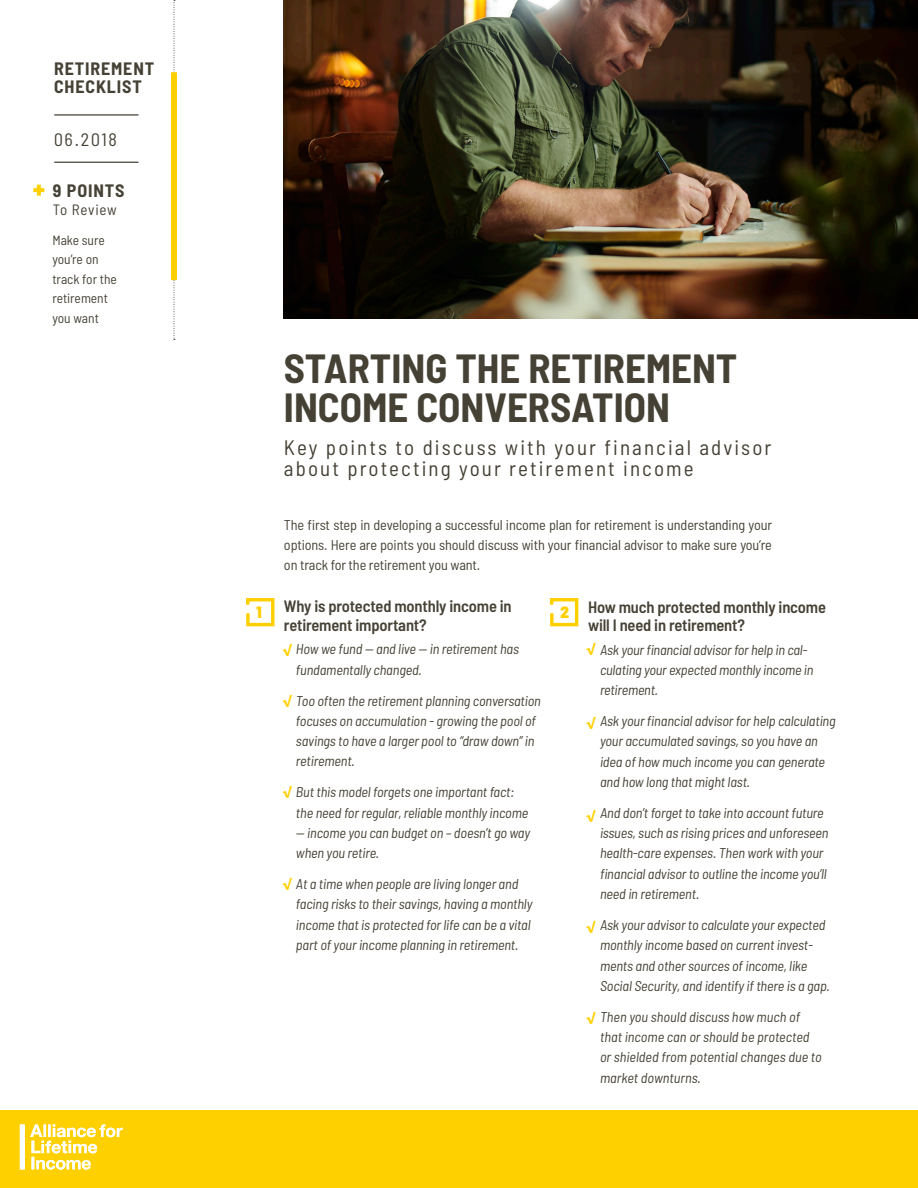
<style>
.page{position:relative;width:918px;height:1188px;background:#fff}
.page>*{position:absolute;margin:0;border:0;box-sizing:border-box;transform-origin:0 0}
.t1{font:700 semi-condensed 40.8px/39.6px "Barlow";color:#454135}
.t2{font:semi-condensed 21px/21px "Barlow";letter-spacing:.1em;color:#454135}
.t3{font:700 semi-condensed 18px "Barlow";letter-spacing:.05em;color:#454135}
.t4{font:semi-condensed 18px "Barlow";letter-spacing:.1em;color:#454135}
.t5{font:600 semi-condensed 16.5px/18.8px "Barlow";letter-spacing:-.01em;color:#454135}
.t6{font:900 semi-condensed 16.5px "Barlow";color:#ffd000}
.t7{font:semi-condensed 15px "Barlow";letter-spacing:.045em;color:#454135}
.List{font:italic semi-condensed 14.25px/20.2px "Barlow";letter-spacing:-.01em;color:#454135}
.t8{font:semi-condensed 14.25px/20.2px "Barlow";letter-spacing:-.01em;color:#454135;text-align:justify}
.t9{font:semi-condensed 13.5px/19.5px "Barlow";color:#454135}
.t10{font:900 expanded 12px "Helvetica Neue LT Std";color:#ffd000}
</style>
<div class="page">
<div style="left:0;top:1111px;width:918px;height:77px;background:#ffd000"></div>
<svg style="left:20px;top:1124px;width:103px;height:46px"></svg>
<svg style="left:174px;top:0;width:1px;height:340px"></svg>
<div style="left:171px;top:72px;width:6px;height:208px;background:#ffd000"></div>
<svg style="left:33px;top:185px;width:11px;height:11px"></svg>
<hr style="left:54px;top:115px;width:85px;height:1px;background:#171203">
<hr style="left:54px;top:162px;width:85px;height:1px;background:#171203">
<img style="left:284px;top:0;width:634px;height:319px">
<svg style="left:246px;top:598px;width:29px;height:29px"></svg>
<svg style="left:549px;top:598px;width:30px;height:29px"></svg>
<p class="t3" style="left:54px;top:57px;width:102px">RETIREMENT</p>
<p class="t3" style="left:54px;top:75px;width:89px">CHECKLIST</p>
<p class="t4" style="left:54px;top:128px;width:65px">06.2018</p>
<p class="t3" style="left:53px;top:179px;width:73px">9 POINTS</p>
<p class="t7" style="left:53px;top:200px;width:65px">To Review</p>
<p class="t9" style="left:52px;top:230px;width:66px">Make sure you’re on track for the retirement you want</p>
<p class="t1" style="left:284px;top:347px;width:455px">STARTING THE RETIREMENT<br>INCOME CONVERSATION</p>
<p class="t2" style="left:284px;top:437px;width:489px">Key points to discuss with your financial advisor about protecting your retirement income</p>
<p class="t8" style="left:284px;top:514px;width:490px">The first step in developing a successful income plan for retirement is understanding your options. Here are points you should discuss with your financial advisor to make sure you’re on track for the retirement you want.</p>
<p class="t5" style="left:284px;top:597px;width:229px">Why is protected monthly income in retirement important?</p>
<p class="List" style="left:296px;top:639px;width:224px">How we fund — and live — in retirement has fundamentally changed.</p>
<p class="List" style="left:296px;top:690px;width:246px">Too often the retirement planning conversation focuses on accumulation - growing the pool of savings to have a larger pool to “draw down” in retirement.</p>
<p class="List" style="left:296px;top:782px;width:234px">But this model forgets one important fact: the need for regular, reliable monthly income</p>
<p class="List" style="left:296px;top:822px;width:236px">— income you can budget on – doesn’t go way when you retire.</p>
<p class="List" style="left:296px;top:874px;width:238px">At a time when people are living longer and facing risks to their savings, having a monthly income that is protected for life can be a vital part of your income planning in retirement.</p>
<p class="t5" style="left:588px;top:597px;width:240px">How much protected monthly income will I need in retirement?</p>
<p class="List" style="left:600px;top:639px;width:215px">Ask your financial advisor for help in cal&shy;culating your expected monthly income in retirement.</p>
<p class="List" style="left:600px;top:711px;width:237px">Ask your financial advisor for help calculating your accumulated savings, so you have an idea of how much income you can generate and how long that might last.</p>
<p class="List" style="left:600px;top:802px;width:230px">And don’t forget to take into account future issues, such as rising prices and unforeseen health-care expenses. Then work with your financial advisor to outline the income you’ll need in retirement.</p>
<p class="List" style="left:600px;top:914px;width:231px">Ask your advisor to calculate your expected monthly income based on current invest&shy;ments and other sources of income, like Social Security, and identify if there is a gap.</p>
<p class="List" style="left:600px;top:1006px;width:223px">Then you should discuss how much of that income can or should be protected or shielded from potential changes due to market downturns.</p>
<p class="t6" style="left:257px;top:602px;width:7px">1</p>
<p class="t6" style="left:560px;top:602px;width:10px">2</p>
<p class="t10" style="left:282px;top:642px;width:11px">√</p>
<p class="t10" style="left:586px;top:641px;width:11px">√</p>
<p class="t10" style="left:282px;top:693px;width:11px">√</p>
<p class="t10" style="left:586px;top:715px;width:11px">√</p>
<p class="t10" style="left:282px;top:784px;width:11px">√</p>
<p class="t10" style="left:586px;top:808px;width:11px">√</p>
<p class="t10" style="left:282px;top:876px;width:11px">√</p>
<p class="t10" style="left:586px;top:919px;width:11px">√</p>
<p class="t10" style="left:586px;top:1010px;width:11px">√</p>
</div>
